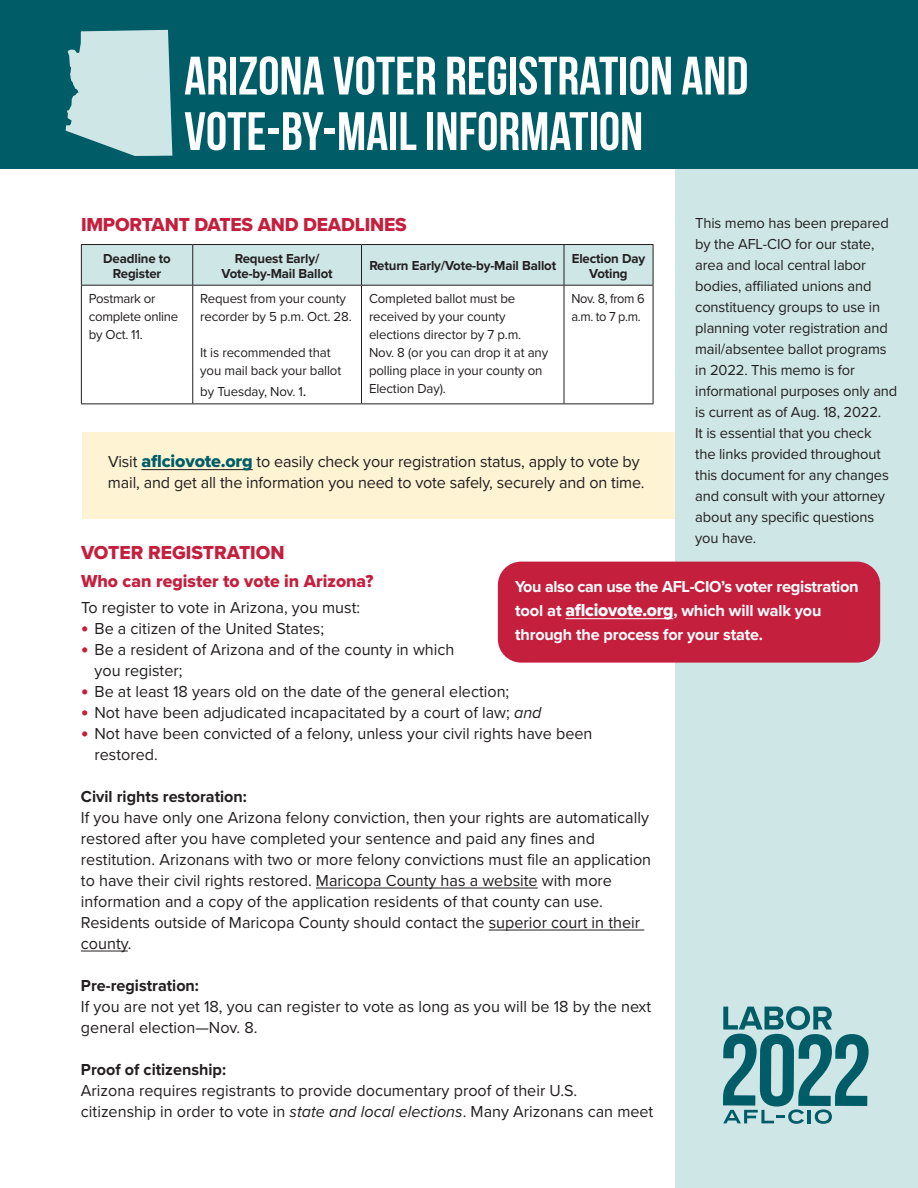
<style>
.page{position:relative;width:918px;height:1188px;background:#fff}
.page>*{position:absolute;margin:0;border:0;box-sizing:border-box;transform-origin:0 0}
.t1{font:700 54px/55.5px "Bebas Neue";color:#fff}
.t2{font:19.5px "Proxima Nova Extrabld";letter-spacing:-.01em;color:#c51f3e}
.t3{font:18px "Proxima Nova Extrabld";color:#c51f3e}
.t4{font:16.5px/21px "Proxima Nova";color:#231f20}
.t5{font:700 16.5px/24px "Proxima Nova";letter-spacing:-.01em;color:#fff}
.t6{font:700 16.5px "Proxima Nova";color:#231f20}
.t7{font:15px/21px "Proxima Nova";letter-spacing:-.01em;color:#231f20}
.t8{font:13.5px/18px "Proxima Nova";letter-spacing:-.01em;color:#231f20}
.t9{font:700 13.5px/15px "Proxima Nova";letter-spacing:-.01em;color:#231f20;text-align:center}
.t10{font:13.5px/18px "Proxima Nova";letter-spacing:-.03em;color:#231f20;scale:.95 1}
.s1{font-family:"Proxima Nova Extrabld";font-weight:400;font-size:18px}
.s2{font-size:16.5px}
.s3{font-family:"Proxima Nova Extrabld";font-size:18px;color:#005d67}
.s4{font-family:"Proxima Nova Extrabld";font-size:21px;color:#c51f3e}
.s5{font-style:italic}
</style>
<div class="page">
<div style="left:82px;top:432px;width:623px;height:86px;background:#fef4d4"></div>
<div style="left:675px;top:0;width:243px;height:1188px;background:#cee6e6"></div>
<hr style="left:141px;top:469px;width:112px;height:1px;background:#231f20">
<hr style="left:316px;top:888px;width:222px;height:1px;background:#231f20">
<hr style="left:489px;top:930px;width:155px;height:1px;background:#231f20">
<hr style="left:81px;top:951px;width:47px;height:1px;background:#231f20">
<div style="left:82px;top:245px;width:571px;height:40px;background:#cee6e6"></div>
<hr style="left:81px;top:244px;width:112px;height:1px;background:#231f20">
<hr style="left:81px;top:245px;width:1px;height:40px;background:#231f20">
<hr style="left:193px;top:244px;width:169px;height:1px;background:#231f20">
<hr style="left:192px;top:245px;width:1px;height:40px;background:#231f20">
<hr style="left:362px;top:244px;width:202px;height:1px;background:#231f20">
<hr style="left:361px;top:245px;width:1px;height:40px;background:#231f20">
<hr style="left:564px;top:244px;width:89px;height:1px;background:#231f20">
<hr style="left:564px;top:245px;width:1px;height:40px;background:#231f20">
<hr style="left:653px;top:245px;width:1px;height:40px;background:#231f20">
<hr style="left:81px;top:285px;width:112px;height:1px;background:#231f20">
<hr style="left:81px;top:286px;width:1px;height:117px;background:#231f20">
<hr style="left:193px;top:285px;width:169px;height:1px;background:#231f20">
<hr style="left:192px;top:286px;width:1px;height:117px;background:#231f20">
<hr style="left:362px;top:285px;width:202px;height:1px;background:#231f20">
<hr style="left:361px;top:286px;width:1px;height:117px;background:#231f20">
<hr style="left:564px;top:285px;width:89px;height:1px;background:#231f20">
<hr style="left:564px;top:286px;width:1px;height:117px;background:#231f20">
<hr style="left:653px;top:286px;width:1px;height:117px;background:#231f20">
<hr style="left:81px;top:403px;width:112px;height:1px;background:#231f20">
<hr style="left:193px;top:403px;width:169px;height:1px;background:#231f20">
<hr style="left:362px;top:403px;width:202px;height:1px;background:#231f20">
<hr style="left:564px;top:403px;width:89px;height:1px;background:#231f20">
<div style="left:0;top:0;width:918px;height:169px;background:#005d67"></div>
<div style="left:498px;top:562px;width:382px;height:101px;background:#c51f3e;border-radius:23px"></div>
<hr style="left:566px;top:618px;width:107px;height:1px;background:#fff">
<svg style="left:66px;top:30px;width:106px;height:126px;background:#b1d3d4"></svg>
<svg style="left:723px;top:1006px;width:146px;height:118px"></svg>
<h1 class="t1" style="left:184px;top:47px;width:566px">ARIZONA VOTER REGISTRATION AND<br>VOTE-BY-MAIL INFORMATION</h1>
<p class="t7" style="left:695px;top:213px;width:204px">This memo has been prepared by the AFL-CIO for our state, area and local central labor bodies, affiliated unions and constituency groups to use in planning voter registration and mail/absentee ballot programs in 2022. This memo is for informational purposes only and is current as of Aug. 18, 2022.<br>It is essential that you check<br>the links provided throughout this document for any changes and consult with your attorney about any specific questions you have.</p>
<p class="t5" style="left:515px;top:575px;width:345px">You also can use the AFL-CIO’s voter registration tool at <span class="s1">aflciovote.org</span>, which will walk you through the process for your state.</p>
<p class="t2" style="left:81px;top:213px;width:327px">IMPORTANT DATES AND DEADLINES</p>
<p class="t9" style="left:103px;top:251px;width:69px">Deadline to<br>Register</p>
<p class="t9" style="left:222px;top:251px;width:113px">Request Early/<br>Vote-by-Mail Ballot</p>
<p class="t9" style="left:369px;top:259px;width:188px">Return Early/Vote-by-Mail Ballot</p>
<p class="t9" style="left:572px;top:251px;width:75px">Election Day<br>Voting</p>
<p class="t8" style="left:89px;top:290px;width:91px">Postmark or complete online by Oct. 11.</p>
<p class="t8" style="left:200px;top:290px;width:153px">Request from your county recorder by 5 p.m. Oct. 28.</p>
<p class="t8" style="left:200px;top:344px;width:143px">It is recommended that you mail back your ballot</p>
<p class="t8" style="left:200px;top:383px;width:108px">by Tuesday, Nov. 1<span class="s2">.</span></p>
<p class="t8" style="left:369px;top:290px;width:181px">Completed ballot must be received by your county elections director by 7 p.m.<br>Nov. 8 (or you can drop it at any polling place in your county on<br>Election Day).</p>
<p class="t10" style="left:572px;top:290px;width:79px">Nov. 8, from 6 a.m. to 7 p.m.</p>
<p class="t4" style="left:108px;top:452px;width:538px">Visit <span class="s3">aflciovote.org</span> to easily check your registration status, apply to vote by mail, and get all the information you need to vote safely, securely and on time.</p>
<p class="t2" style="left:81px;top:541px;width:205px">VOTER REGISTRATION</p>
<p class="t3" style="left:81px;top:570px;width:294px">Who can register to vote in Arizona?</p>
<p class="t4" style="left:81px;top:597px;width:281px">To register to vote in Arizona, you must:</p>
<p class="t4" style="left:81px;top:618px;width:245px"><span class="s4">•</span> Be a citizen of the United States;</p>
<p class="t4" style="left:94px;top:639px;width:361px;text-indent:-14px"><span class="s4">•</span> Be a resident of Arizona and of the county in which you register;</p>
<p class="t4" style="left:81px;top:681px;width:430px"><span class="s4">•</span> Be at least 18 years old on the date of the general election;</p>
<p class="t4" style="left:81px;top:702px;width:462px"><span class="s4">•</span> Not have been adjudicated incapacitated by a court of law; <span class="s5">and</span></p>
<p class="t4" style="left:94px;top:723px;width:500px;text-indent:-13px"><span class="s4">•</span> Not have been convicted of a felony, unless your civil rights have been restored.</p>
<p class="t6" style="left:81px;top:786px;width:167px">Civil rights restoration:</p>
<p class="t4" style="left:81px;top:807px;width:572px">If you have only one Arizona felony conviction, then your rights are automatically restored after you have completed your sentence and paid any fines and restitution. Arizonans with two or more felony convictions must file an application to have their civil rights restored. Maricopa County has a website with more information and a copy of the application residents of that county can use.<br>Residents outside of Maricopa County should contact the superior court in their county.</p>
<p class="t6" style="left:81px;top:976px;width:120px">Pre-registration:</p>
<p class="t4" style="left:81px;top:996px;width:572px">If you are not yet 18, you can register to vote as long as you will be 18 by the next general election—Nov. 8.</p>
<p class="t6" style="left:81px;top:1060px;width:147px">Proof of citizenship:</p>
<p class="t4" style="left:81px;top:1080px;width:574px">Arizona requires registrants to provide documentary proof of their U.S. citizenship in order to vote in <span class="s5">state and local elections</span>. Many Arizonans can meet</p>
</div>
